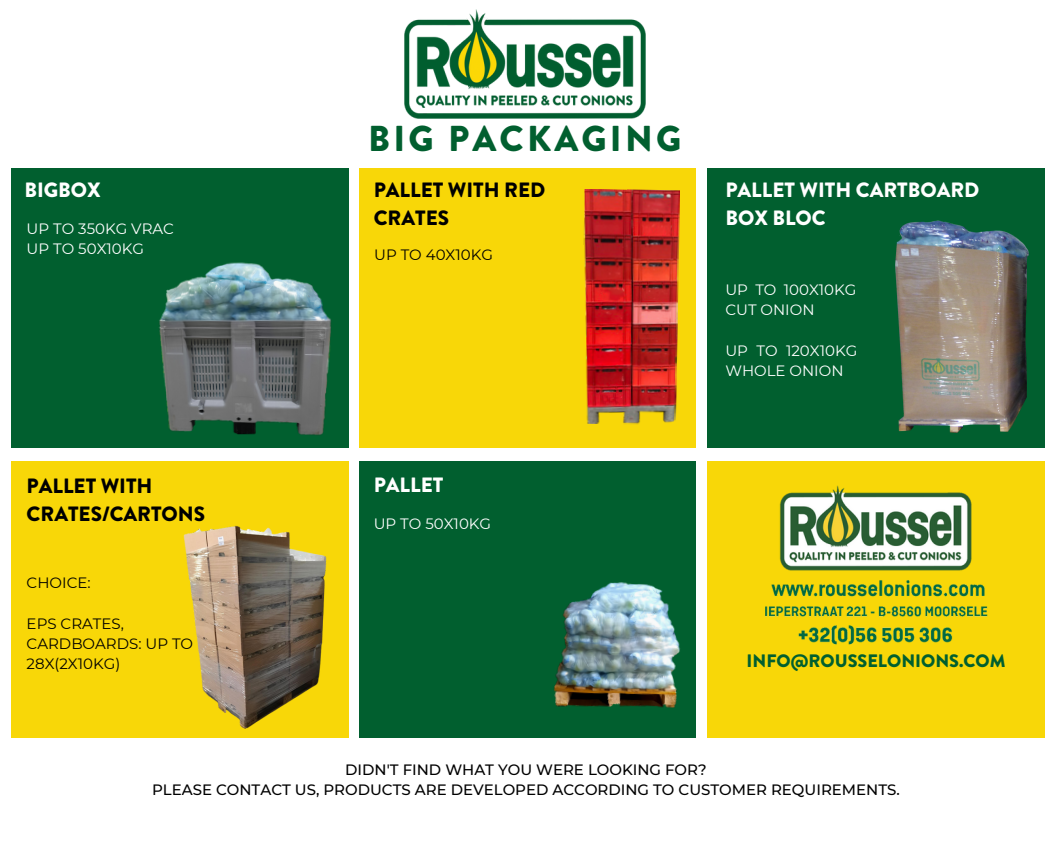
<style>
.page{position:relative;width:1062px;height:851px;background:#fff}
.page>*{position:absolute;margin:0;border:0;box-sizing:border-box;transform-origin:0 0}
.t1{font:900 36px "Brandon Grotesque";letter-spacing:.09em;color:#015f2f}
.t2{font:900 20.7px/28px "Brandon Grotesque";color:#000}
.t3{font:900 20.7px/28px "Brandon Grotesque";color:#fff}
.t4{font:900 18px "Brandon Grotesque";color:#015f2f}
.t5{font:500 15px/20.2px "Montserrat";color:#000;text-align:center}
.t6{font:15px/20.2px "Montserrat";color:#fff}
.t7{font:15px/20.2px "Montserrat";color:#000}
</style>
<div class="page">
<div style="left:12px;top:461px;width:337px;height:276px;background:#f8d708"></div>
<div style="left:360px;top:461px;width:336px;height:276px;background:#015f2f"></div>
<div style="left:707px;top:461px;width:337px;height:276px;background:#f8d708"></div>
<div style="left:12px;top:167px;width:337px;height:280px;background:#015f2f"></div>
<div style="left:360px;top:167px;width:336px;height:280px;background:#f8d708"></div>
<div style="left:707px;top:167px;width:337px;height:280px;background:#015f2f"></div>
<img style="left:404px;top:10px;width:242px;height:109px">
<img style="left:145px;top:262px;width:201px;height:186px">
<img style="left:487px;top:582px;width:253px;height:156px">
<img style="left:895px;top:220px;width:134px;height:213px">
<img style="left:583px;top:189px;width:97px;height:235px">
<img style="left:765px;top:584px;width:223px;height:61px">
<img style="left:774px;top:486px;width:204px;height:133px">
<img style="left:180px;top:525px;width:169px;height:213px">
<h2 class="t3" style="left:24px;top:176px;width:78px">BIGBOX</h2>
<p class="t6" style="left:27px;top:218px;width:149px">UP TO 350KG VRAC<br>UP TO 50X10KG</p>
<h2 class="t2" style="left:27px;top:472px;width:180px">PALLET WITH<br>CRATES/CARTONS</h2>
<p class="t7" style="left:27px;top:572px;width:66px">CHOICE:</p>
<p class="t7" style="left:27px;top:613px;width:168px">EPS CRATES,<br>CARDBOARDS: UP TO<br>28X(2X10KG)</p>
<h1 class="t1" style="left:368px;top:113px;width:315px">BIG PACKAGING</h1>
<h2 class="t2" style="left:374px;top:176px;width:173px">PALLET WITH RED<br>CRATES</h2>
<h2 class="t3" style="left:725px;top:176px;width:256px">PALLET WITH CARTBOARD<br>BOX BLOC</h2>
<p class="t7" style="left:374px;top:244px;width:120px">UP TO 40X10KG</p>
<h2 class="t3" style="left:374px;top:471px;width:71px">PALLET</h2>
<p class="t6" style="left:374px;top:513px;width:119px">UP TO 50X10KG</p>
<p class="t6" style="left:725px;top:280px;width:132px">UP TO 100X10KG<br>CUT ONION</p>
<p class="t6" style="left:725px;top:340px;width:133px">UP TO 120X10KG<br>WHOLE ONION</p>
<p class="t4" style="left:747px;top:648px;width:260px">INFO@ROUSSELONIONS.COM</p>
<p class="t5" style="left:152px;top:759px;width:749px">DIDN'T FIND WHAT YOU WERE LOOKING FOR?<br>PLEASE CONTACT US, PRODUCTS ARE DEVELOPED ACCORDING TO CUSTOMER REQUIREMENTS.</p>
</div>
